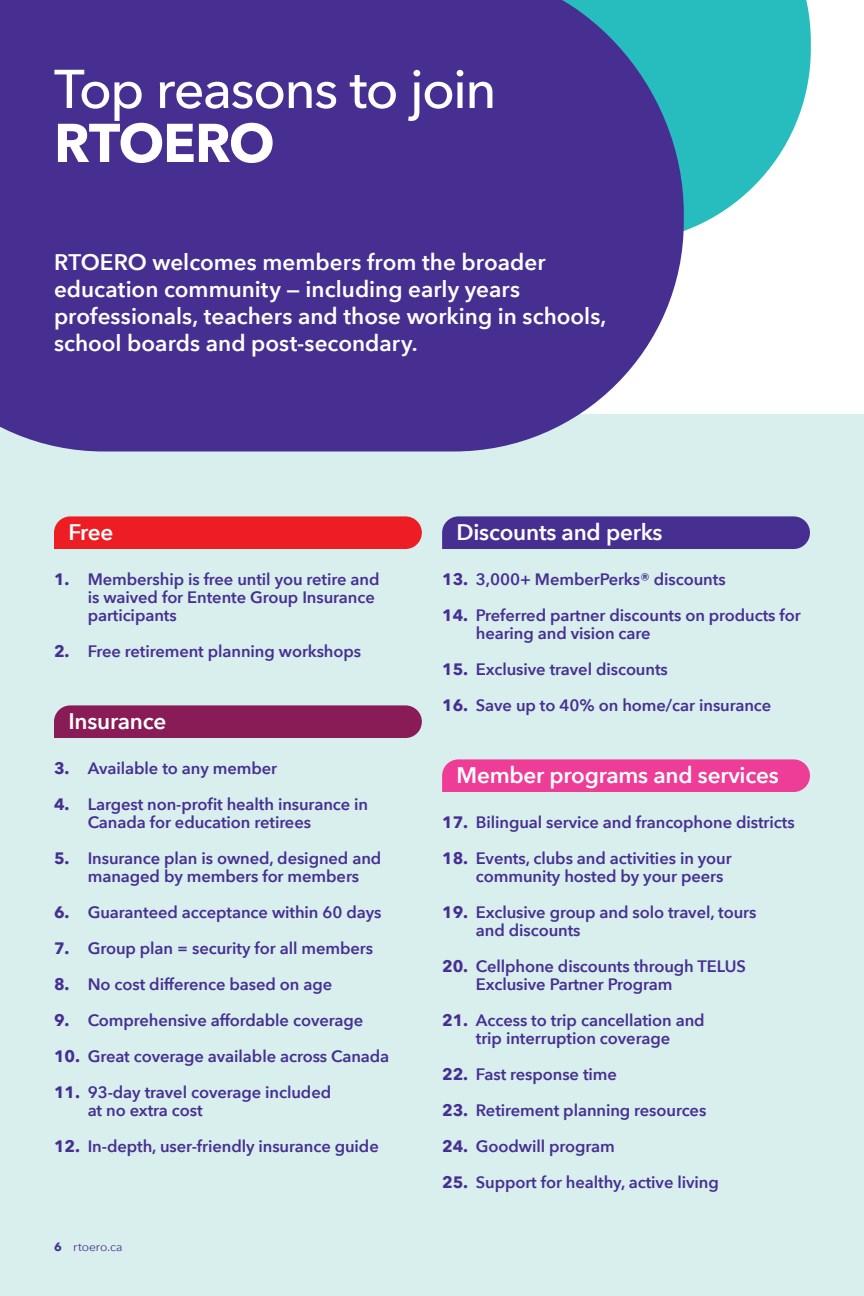
<style>
.page{position:relative;width:864px;height:1296px;background:#fff}
.page>*{position:absolute;margin:0;border:0;box-sizing:border-box;transform-origin:0 0}
.Header_1{font:500 54px/54px "Avenir Next";letter-spacing:-.03em;color:#fff}
.Dek{font:600 22.5px/27px "Avenir Next";color:#fff}
.Subheader_1{font:600 22.5px "Avenir Next";letter-spacing:-.01em;color:#fff}
.t1{font:600 16.5px/18px "Avenir Next";letter-spacing:-.005em;color:#472f92}
.t2{font:12px "Avenir Next";letter-spacing:-.005em;color:#472f92}
.s1{font-weight:700}
</style>
<div class="page">
<div style="left:0;top:414px;width:864px;height:882px;background:#d8efee"></div>
<svg style="left:684px;top:0;width:127px;height:231px;fill:#27bdbe"></svg>
<div style="left:0;top:0;width:684px;height:451px;background:#472f92"></div>
<div style="left:54px;top:516px;width:368px;height:33px;background:#ed1d24"></div>
<div style="left:54px;top:705px;width:368px;height:33px;background:#891c56"></div>
<div style="left:442px;top:516px;width:368px;height:33px;background:#472f92"></div>
<div style="left:442px;top:759px;width:368px;height:33px;background:#ee3d96"></div>
<p class="Header_1" style="left:54px;top:60px;width:444px">Top reasons to join<br><span class="s1">RTOERO</span></p>
<p class="Dek" style="left:54px;top:248px;width:554px">RTOERO welcomes members from the broader education community — including early years professionals, teachers and those working in schools, school boards and post-secondary.</p>
<p class="Subheader_1" style="left:68px;top:513px;width:46px">Free</p>
<p class="t1" style="left:88px;top:570px;width:293px;text-indent:-34px"><span class="s1">1.</span> Membership is free until you retire and is waived for Entente Group Insurance participants</p>
<p class="t1" style="left:54px;top:642px;width:309px"><span class="s1">2.</span> Free retirement planning workshops</p>
<p class="Subheader_1" style="left:68px;top:702px;width:99px">Insurance</p>
<p class="t1" style="left:54px;top:759px;width:225px"><span class="s1">3.</span> Available to any member</p>
<p class="t1" style="left:88px;top:795px;width:282px;text-indent:-34px"><span class="s1">4.</span> Largest non-profit health insurance in<br>Canada for education retirees</p>
<p class="t1" style="left:88px;top:849px;width:295px;text-indent:-34px"><span class="s1">5.</span> Insurance plan is owned, designed and managed by members for members</p>
<p class="t1" style="left:54px;top:903px;width:329px"><span class="s1">6.</span> Guaranteed acceptance within 60 days</p>
<p class="t1" style="left:54px;top:939px;width:321px"><span class="s1">7.</span> Group plan = security for all members</p>
<p class="t1" style="left:54px;top:975px;width:280px"><span class="s1">8.</span> No cost difference based on age</p>
<p class="t1" style="left:54px;top:1011px;width:311px"><span class="s1">9.</span> Comprehensive affordable coverage</p>
<p class="t1" style="left:54px;top:1047px;width:337px"><span class="s1">10.</span> Great coverage available across Canada</p>
<p class="t1" style="left:88px;top:1083px;width:245px;text-indent:-34px"><span class="s1">11.</span> 93-day travel coverage included at no extra cost</p>
<p class="t1" style="left:54px;top:1137px;width:326px"><span class="s1">12.</span> In-depth, user-friendly insurance guide</p>
<p class="t2" style="left:54px;top:1237px;width:70px"><span class="s1">6</span> rtoero.ca</p>
<p class="Subheader_1" style="left:457px;top:513px;width:208px">Discounts and perks</p>
<p class="t1" style="left:442px;top:570px;width:285px"><span class="s1">13.</span> 3,000+ MemberPerks® discounts</p>
<p class="t1" style="left:476px;top:606px;width:326px;text-indent:-34px"><span class="s1">14.</span> Preferred partner discounts on products for hearing and vision care</p>
<p class="t1" style="left:442px;top:660px;width:227px"><span class="s1">15.</span> Exclusive travel discounts</p>
<p class="t1" style="left:442px;top:696px;width:331px"><span class="s1">16.</span> Save up to 40% on home/car insurance</p>
<p class="Subheader_1" style="left:457px;top:756px;width:324px">Member programs and services</p>
<p class="t1" style="left:442px;top:813px;width:354px"><span class="s1">17.</span> Bilingual service and francophone districts</p>
<p class="t1" style="left:476px;top:849px;width:257px;text-indent:-34px"><span class="s1">18.</span> Events, clubs and activities in your community hosted by your peers</p>
<p class="t1" style="left:476px;top:903px;width:282px;text-indent:-34px"><span class="s1">19.</span> Exclusive group and solo travel, tours and discounts</p>
<p class="t1" style="left:476px;top:957px;width:272px;text-indent:-34px"><span class="s1">20.</span> Cellphone discounts through TELUS<br>Exclusive Partner Program</p>
<p class="t1" style="left:442px;top:1011px;width:264px;text-align:center"><span class="s1">21.</span> Access to trip cancellation and trip interruption coverage</p>
<p class="t1" style="left:442px;top:1065px;width:176px"><span class="s1">22.</span> Fast response time</p>
<p class="t1" style="left:442px;top:1101px;width:266px"><span class="s1">23.</span> Retirement planning resources</p>
<p class="t1" style="left:442px;top:1137px;width:174px"><span class="s1">24.</span> Goodwill program</p>
<p class="t1" style="left:442px;top:1173px;width:278px"><span class="s1">25.</span> Support for healthy, active living</p>
</div>
